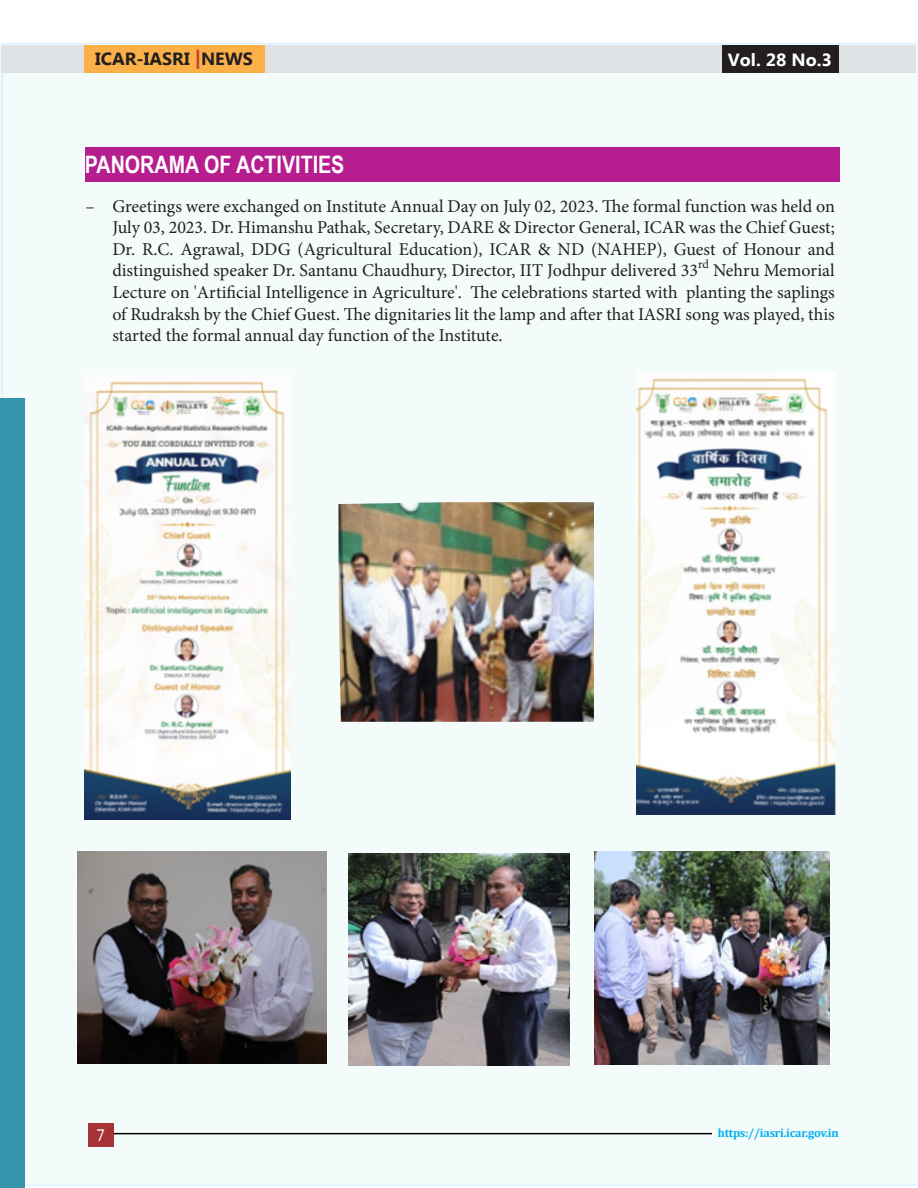
<style>
.page{position:relative;width:918px;height:1188px;background:#fff}
.page>*{position:absolute;margin:0;border:0;box-sizing:border-box;transform-origin:0 0}
.t1{font:700 24px "Arial Narrow";color:#fff}
.t2{font:18px/21.6px "Minion Pro";color:#231f20;text-align:justify}
.t3{font:700 17.7px "Microsoft New Tai Lue";color:#231f20}
.t4{font:700 17.7px "Microsoft New Tai Lue";color:#fff}
.t5{font:16.5px "Microsoft Tai Le";color:#fff;scale:.96 1}
.t6{font:12.3px "Minion Pro";color:#231f20}
.t7{font:700 12px "Cambria";letter-spacing:-.02em;color:#00aeef}
.s1{font-size:19.05px;color:#c53e38}
</style>
<div class="page">
<div style="left:2px;top:43px;width:916px;height:1143px;background:#f3fcfb"></div>
<svg style="left:0;top:47px;width:3px;height:352px"></svg>
<div style="left:0;top:399px;width:25px;height:789px;background:#3593ac"></div>
<div style="left:2px;top:46px;width:914px;height:27px;background:#dfe3e6"></div>
<div style="left:88px;top:1124px;width:26px;height:23px;background:#a63336"></div>
<hr style="left:114px;top:1133px;width:598px;height:1px;background:#000">
<div style="left:722px;top:46px;width:117px;height:27px;background:#231f20"></div>
<div style="left:85px;top:46px;width:180px;height:27px;background:#fbb148"></div>
<div style="left:85px;top:148px;width:754px;height:34px;background:#b61d8f"></div>
<img style="left:85px;top:376px;width:206px;height:444px">
<img style="left:636px;top:372px;width:199px;height:442px">
<img style="left:77px;top:851px;width:250px;height:213px">
<img style="left:594px;top:852px;width:236px;height:212px">
<img style="left:349px;top:853px;width:221px;height:213px">
<img style="left:338px;top:502px;width:256px;height:220px">
<p class="t3" style="left:95px;top:49px;width:159px">ICAR-IASRI <span class="s1">|</span>NEWS</p>
<p class="t4" style="left:728px;top:49px;width:106px">Vol. 28 No.3</p>
<p class="t1" style="left:85px;top:146px;width:261px">PANORAMA OF ACTIVITIES</p>
<p class="t2" style="left:112px;top:195px;width:724px;text-indent:-27px">– Greetings were exchanged on Institute Annual Day on July 02, 2023. The formal function was held on July 03, 2023. Dr. Himanshu Pathak, Secretary, DARE &amp; Director General, ICAR was the Chief Guest; Dr. R.C. Agrawal, DDG (Agricultural Education), ICAR &amp; ND (NAHEP), Guest of Honour and distinguished speaker Dr. Santanu Chaudhury, Director, IIT Jodhpur delivered 33</p>
<p class="t6" style="left:698px;top:256px;width:12px">rd</p>
<p class="t2" style="left:112px;top:260px;width:724px;text-indent:601px">Nehru Memorial Lecture on 'Artificial Intelligence in Agriculture'. The celebrations started with planting the saplings of Rudraksh by the Chief Guest. The dignitaries lit the lamp and after that IASRI song was played, this started the formal annual day function of the Institute.</p>
<p class="t5" style="left:96px;top:1125px;width:10px">7</p>
<p class="t7" style="left:718px;top:1125px;width:122px">https://iasri.icar.gov.in</p>
</div>
